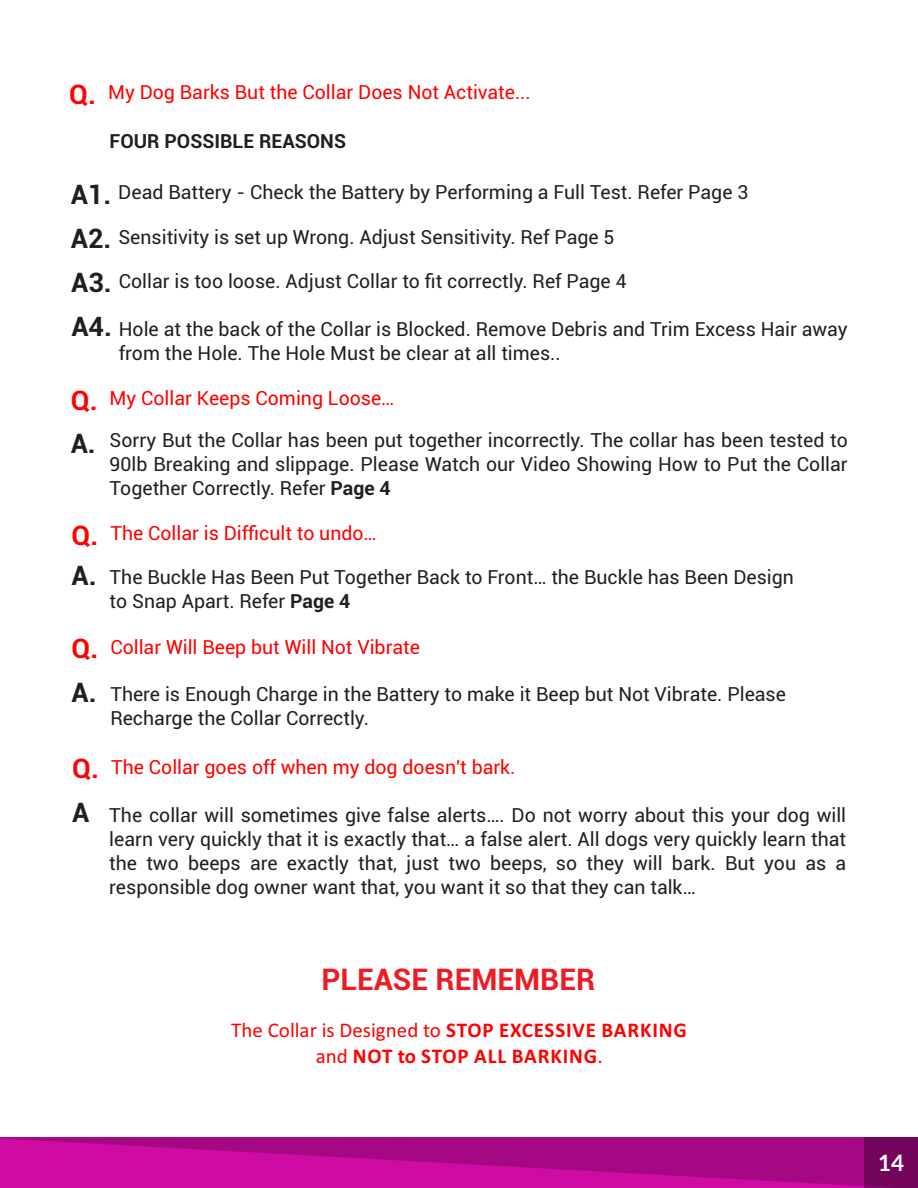
<style>
.page{position:relative;width:918px;height:1188px;background:#fff}
.page>*{position:absolute;margin:0;border:0;box-sizing:border-box;transform-origin:0 0}
.t1{font:700 30px "Roboto";color:#ed1c24}
.t2{font:700 27px "Roboto";color:#231f20}
.t3{font:700 22.5px "Lato";color:#fff}
.t4{font:700 21px/25.7px "Calibri";letter-spacing:.04em;color:#f00;text-align:center}
.t5{font:19.5px/24px "Roboto";color:#231f20}
.t6{font:19.5px "Roboto";color:#f00}
.t7{font:700 19.5px "Roboto";color:#231f20}
.s1{font-weight:700;font-size:27px}
.s2{font-weight:700;font-size:27px;color:#f00}
.s3{color:#f00}
.s4{font-weight:700}
.s5{font-weight:400}
</style>
<div class="page">
<svg style="left:0;top:1137px;width:864px;height:51px;background:#b90992"></svg>
<div style="left:864px;top:1137px;width:54px;height:51px;background:#73055b"></div>
<p class="t6" style="left:69px;top:84px;width:463px"><span class="s1">Q.</span> My Dog Barks But the Collar Does Not Activate...</p>
<p class="t7" style="left:110px;top:134px;width:238px">FOUR POSSIBLE REASONS</p>
<p class="t5" style="left:71px;top:183px;width:679px"><span class="s1">A1.</span> Dead Battery - Check the Battery by Performing a Full Test. Refer Page 3</p>
<p class="t5" style="left:71px;top:227px;width:545px"><span class="s1">A2.</span> Sensitivity is set up Wrong. Adjust Sensitivity. Ref Page 5</p>
<p class="t5" style="left:71px;top:271px;width:557px"><span class="s1">A3.</span> Collar is too loose. Adjust Collar to fit correctly. Ref Page 4</p>
<p class="t5" style="left:119px;top:319px;width:730px;text-indent:-47px"><span class="s1">A4.</span> Hole at the back of the Collar is Blocked. Remove Debris and Trim Excess Hair away from the Hole. The Hole Must be clear at all times..</p>
<p class="t5" style="left:71px;top:379px;width:779px;line-height:42.3px"><span class="s2">Q.</span> <span class="s3">My Collar Keeps Coming Loose…<br></span><span class="s1">A.</span> Sorry But the Collar has been put together incorrectly. The collar has been tested to</p>
<p class="t5" style="left:110px;top:454px;width:740px">90lb Breaking and slippage. Please Watch our Video Showing How to Put the Collar<br>Together Correctly. Refer <span class="s4">Page 4</span></p>
<p class="t6" style="left:72px;top:526px;width:307px"><span class="s1">Q.</span> The Collar is Difficult to undo…</p>
<h2 class="t2" style="left:72px;top:564px;width:27px">A.</h2>
<p class="t5" style="left:110px;top:567px;width:686px">The Buckle Has Been Put Together Back to Front… the Buckle has Been Design to Snap Apart. Refer <span class="s4">Page 4</span></p>
<p class="t6" style="left:72px;top:639px;width:350px"><span class="s1">Q.</span> Collar Will Beep but Will Not Vibrate</p>
<p class="t5" style="left:110px;top:684px;width:677px;text-indent:-39px"><span class="s1">A.</span> There is Enough Charge in the Battery to make it Beep but Not Vibrate. Please<br>Recharge the Collar Correctly.</p>
<p class="t6" style="left:72px;top:759px;width:445px"><span class="s1">Q.</span> The Collar goes off when my dog doesn't bark.</p>
<p class="t5" style="left:109px;top:805px;width:738px;text-align:justify;text-indent:-37px"><span class="s1">A</span> The collar will sometimes give false alerts…. Do not worry about this your dog will learn very quickly that it is exactly that… a false alert. All dogs very quickly learn that the two beeps are exactly that, just two beeps, so they will bark. But you as a responsible dog owner want that, you want it so that they can talk…</p>
<h1 class="t1" style="left:321px;top:967px;width:275px">PLEASE REMEMBER</h1>
<p class="t4" style="left:231px;top:1019px;width:457px"><span class="s5">The Collar is Designed to</span> STOP EXCESSIVE BARKING <span class="s5">and</span> NOT to STOP ALL BARKING<span class="s5">.</span></p>
<p class="t3" style="left:878px;top:1153px;width:28px">14</p>
</div>
